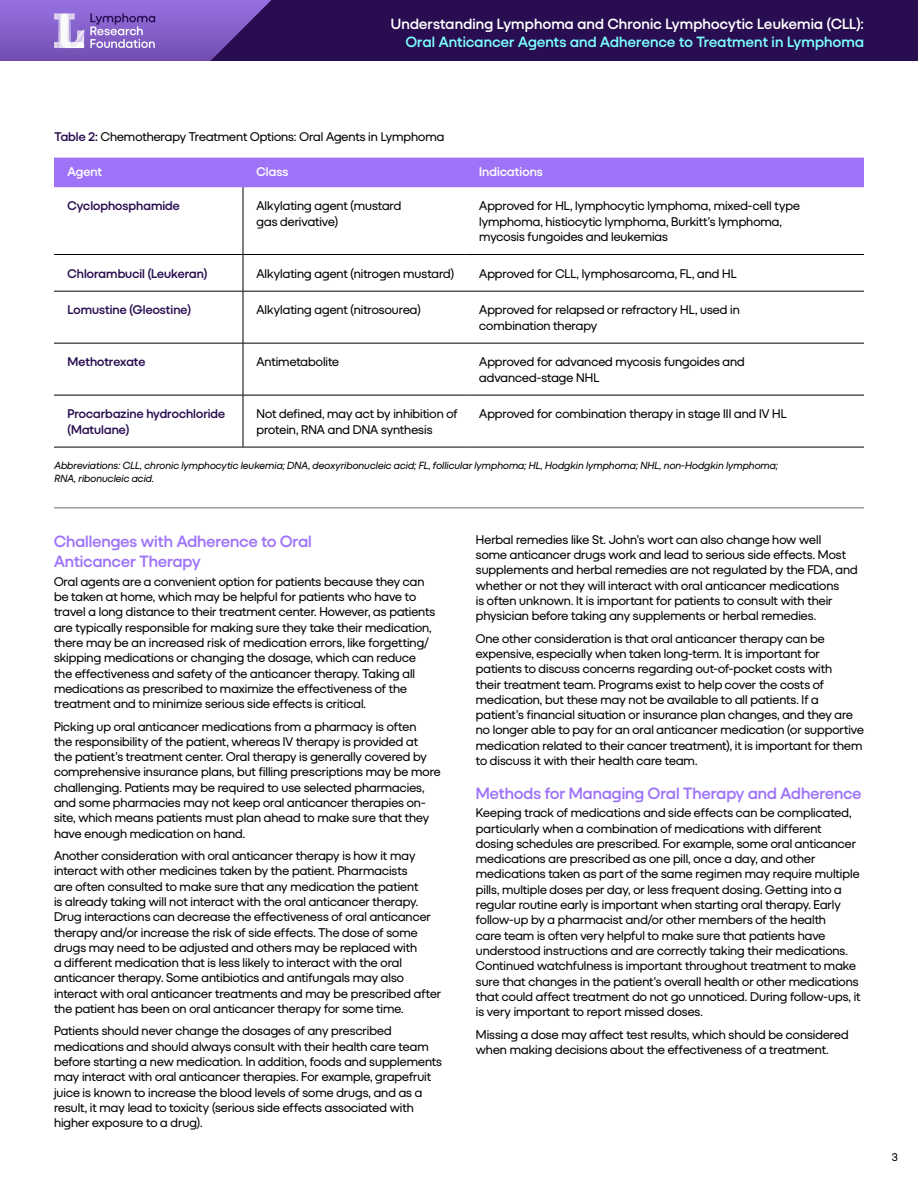
<style>
.page{position:relative;width:918px;height:1188px;background:#fff}
.page>*{position:absolute;margin:0;border:0;box-sizing:border-box;transform-origin:0 0}
.t1{font:600 16.5px/19.8px "Duplet";color:#9f73f8}
.t2{font:600 15px "Duplet";letter-spacing:.015em;color:#fff}
.t3{font:600 15px "Duplet";letter-spacing:.01em;color:#7dffff}
.Body_8_5pt{font:12.75px/15.3px "Duplet";color:#000}
.Body_8_5pt-2{font:600 12.75px/15.3px "Duplet";letter-spacing:.005em;color:#280d50}
.Figure_Table_Label{font:12.75px "Duplet";color:#000}
.Table_Header{font:600 12.75px "Duplet";letter-spacing:.01em;color:#fff}
.t4{font:11.25px "Duplet";color:#000}
.Table_Disclaimer{font:italic 10.5px/12.6px "Duplet";letter-spacing:.005em;color:#000}
.s1{font-weight:600;color:#280d50}
</style>
<div class="page">
<div style="left:0;top:0;width:918px;height:61px;background:#280d50"></div>
<svg style="left:0;top:0;width:272px;height:61px;background:#805ebe"></svg>
<div style="left:54px;top:158px;width:810px;height:29px;background:#9f73f8"></div>
<hr style="left:54px;top:254px;width:189px;height:1px;background:#000">
<hr style="left:243px;top:254px;width:223px;height:1px;background:#000">
<hr style="left:466px;top:254px;width:398px;height:1px;background:#000">
<hr style="left:54px;top:291px;width:189px;height:1px;background:#000">
<hr style="left:243px;top:291px;width:223px;height:1px;background:#000">
<hr style="left:466px;top:291px;width:398px;height:1px;background:#000">
<hr style="left:54px;top:343px;width:189px;height:1px;background:#000">
<hr style="left:243px;top:343px;width:223px;height:1px;background:#000">
<hr style="left:466px;top:343px;width:398px;height:1px;background:#000">
<hr style="left:54px;top:395px;width:189px;height:1px;background:#000">
<hr style="left:243px;top:395px;width:223px;height:1px;background:#000">
<hr style="left:466px;top:395px;width:398px;height:1px;background:#000">
<hr style="left:54px;top:447px;width:189px;height:1px;background:#000">
<hr style="left:243px;top:447px;width:223px;height:1px;background:#000">
<hr style="left:466px;top:447px;width:398px;height:1px;background:#000">
<hr style="left:243px;top:187px;width:1px;height:68px;background:#000">
<hr style="left:243px;top:255px;width:1px;height:36px;background:#000">
<hr style="left:243px;top:291px;width:1px;height:52px;background:#000">
<hr style="left:243px;top:343px;width:1px;height:52px;background:#000">
<hr style="left:243px;top:395px;width:1px;height:52px;background:#000">
<hr style="left:54px;top:508px;width:810px;height:1px;background:#6d6e71">
<p class="t2" style="left:391px;top:15px;width:475px">Understanding Lymphoma and Chronic Lymphocytic Leukemia (CLL):</p>
<p class="t3" style="left:406px;top:33px;width:460px">Oral Anticancer Agents and Adherence to Treatment in Lymphoma</p>
<p class="Figure_Table_Label" style="left:54px;top:129px;width:391px"><span class="s1">Table 2:</span> Chemotherapy Treatment Options: Oral Agents in Lymphoma</p>
<p class="Table_Header" style="left:68px;top:165px;width:36px">Agent</p>
<p class="Table_Header" style="left:256px;top:165px;width:34px">Class</p>
<p class="Table_Header" style="left:479px;top:165px;width:65px">Indications</p>
<p class="Body_8_5pt-2" style="left:68px;top:198px;width:114px">Cyclophosphamide</p>
<p class="Body_8_5pt" style="left:256px;top:198px;width:146px">Alkylating agent (mustard gas derivative)</p>
<p class="Body_8_5pt" style="left:479px;top:198px;width:322px">Approved for HL, lymphocytic lymphoma, mixed-cell type lymphoma, histiocytic lymphoma, Burkitt’s lymphoma, mycosis fungoides and leukemias</p>
<p class="Body_8_5pt-2" style="left:68px;top:265px;width:141px">Chlorambucil (Leukeran)</p>
<p class="Body_8_5pt" style="left:256px;top:265px;width:199px">Alkylating agent (nitrogen mustard)</p>
<p class="Body_8_5pt" style="left:479px;top:265px;width:259px">Approved for CLL, lymphosarcoma, FL, and HL</p>
<p class="Body_8_5pt-2" style="left:68px;top:302px;width:125px">Lomustine (Gleostine)</p>
<p class="Body_8_5pt" style="left:256px;top:302px;width:166px">Alkylating agent (nitrosourea)</p>
<p class="Body_8_5pt" style="left:479px;top:302px;width:262px">Approved for relapsed or refractory HL, used in combination therapy</p>
<p class="Body_8_5pt-2" style="left:68px;top:354px;width:79px">Methotrexate</p>
<p class="Body_8_5pt" style="left:256px;top:354px;width:84px">Antimetabolite</p>
<p class="Body_8_5pt" style="left:479px;top:354px;width:267px">Approved for advanced mycosis fungoides and advanced-stage NHL</p>
<p class="Body_8_5pt-2" style="left:68px;top:406px;width:159px">Procarbazine hydrochloride (Matulane)</p>
<p class="Body_8_5pt" style="left:256px;top:406px;width:203px">Not defined, may act by inhibition of protein, RNA and DNA synthesis</p>
<p class="Body_8_5pt" style="left:479px;top:406px;width:309px">Approved for combination therapy in stage III and IV HL</p>
<p class="Table_Disclaimer" style="left:54px;top:459px;width:725px">Abbreviations: CLL, chronic lymphocytic leukemia; DNA, deoxyribonucleic acid; FL, follicular lymphoma; HL, Hodgkin lymphoma; NHL, non-Hodgkin lymphoma;<br>RNA, ribonucleic acid.</p>
<h1 class="t1" style="left:54px;top:531px;width:259px">Challenges with Adherence to Oral<br>Anticancer Therapy</h1>
<p class="Body_8_5pt" style="left:54px;top:573px;width:383px">Oral agents are a convenient option for patients because they can be taken at home, which may be helpful for patients who have to travel a long distance to their treatment center. However, as patients are typically responsible for making sure they take their medication, there may be an increased risk of medication errors, like forgetting/ skipping medications or changing the dosage, which can reduce the effectiveness and safety of the anticancer therapy. Taking all medications as prescribed to maximize the effectiveness of the treatment and to minimize serious side effects is critical.</p>
<p class="Body_8_5pt" style="left:54px;top:718px;width:388px">Picking up oral anticancer medications from a pharmacy is often<br>the responsibility of the patient, whereas IV therapy is provided at<br>the patient’s treatment center. Oral therapy is generally covered by comprehensive insurance plans, but filling prescriptions may be more challenging. Patients may be required to use selected pharmacies, and some pharmacies may not keep oral anticancer therapies on&shy;site, which means patients must plan ahead to make sure that they have enough medication on hand.</p>
<p class="Body_8_5pt" style="left:54px;top:848px;width:389px">Another consideration with oral anticancer therapy is how it may interact with other medicines taken by the patient. Pharmacists<br>are often consulted to make sure that any medication the patient<br>is already taking will not interact with the oral anticancer therapy.<br>Drug interactions can decrease the effectiveness of oral anticancer therapy and/or increase the risk of side effects. The dose of some drugs may need to be adjusted and others may be replaced with<br>a different medication that is less likely to interact with the oral anticancer therapy. Some antibiotics and antifungals may also interact with oral anticancer treatments and may be prescribed after the patient has been on oral anticancer therapy for some time.</p>
<p class="Body_8_5pt" style="left:54px;top:1023px;width:390px">Patients should never change the dosages of any prescribed medications and should always consult with their health care team before starting a new medication. In addition, foods and supplements may interact with oral anticancer therapies. For example, grapefruit juice is known to increase the blood levels of some drugs, and as a result, it may lead to toxicity (serious side effects associated with higher exposure to a drug).</p>
<p class="Body_8_5pt" style="left:476px;top:532px;width:383px">Herbal remedies like St. John’s wort can also change how well<br>some anticancer drugs work and lead to serious side effects. Most supplements and herbal remedies are not regulated by the FDA, and whether or not they will interact with oral anticancer medications<br>is often unknown. It is important for patients to consult with their physician before taking any supplements or herbal remedies.</p>
<p class="Body_8_5pt" style="left:476px;top:630px;width:390px">One other consideration is that oral anticancer therapy can be expensive, especially when taken long-term. It is important for patients to discuss concerns regarding out-of-pocket costs with<br>their treatment team. Programs exist to help cover the costs of medication, but these may not be available to all patients. If a patient’s financial situation or insurance plan changes, and they are no longer able to pay for an oral anticancer medication (or supportive medication related to their cancer treatment), it is important for them to discuss it with their health care team.</p>
<h1 class="t1" style="left:476px;top:783px;width:387px">Methods for Managing Oral Therapy and Adherence</h1>
<p class="Body_8_5pt" style="left:476px;top:805px;width:386px">Keeping track of medications and side effects can be complicated, particularly when a combination of medications with different dosing schedules are prescribed. For example, some oral anticancer medications are prescribed as one pill, once a day, and other medications taken as part of the same regimen may require multiple pills, multiple doses per day, or less frequent dosing. Getting into a regular routine early is important when starting oral therapy. Early follow-up by a pharmacist and/or other members of the health<br>care team is often very helpful to make sure that patients have understood instructions and are correctly taking their medications.<br>Continued watchfulness is important throughout treatment to make sure that changes in the patient’s overall health or other medications that could affect treatment do not go unnoticed. During follow-ups, it is very important to report missed doses.</p>
<p class="Body_8_5pt" style="left:476px;top:1026px;width:374px">Missing a dose may affect test results, which should be considered when making decisions about the effectiveness of a treatment.</p>
<p class="t4" style="left:892px;top:1151px;width:7px">3</p>
</div>
